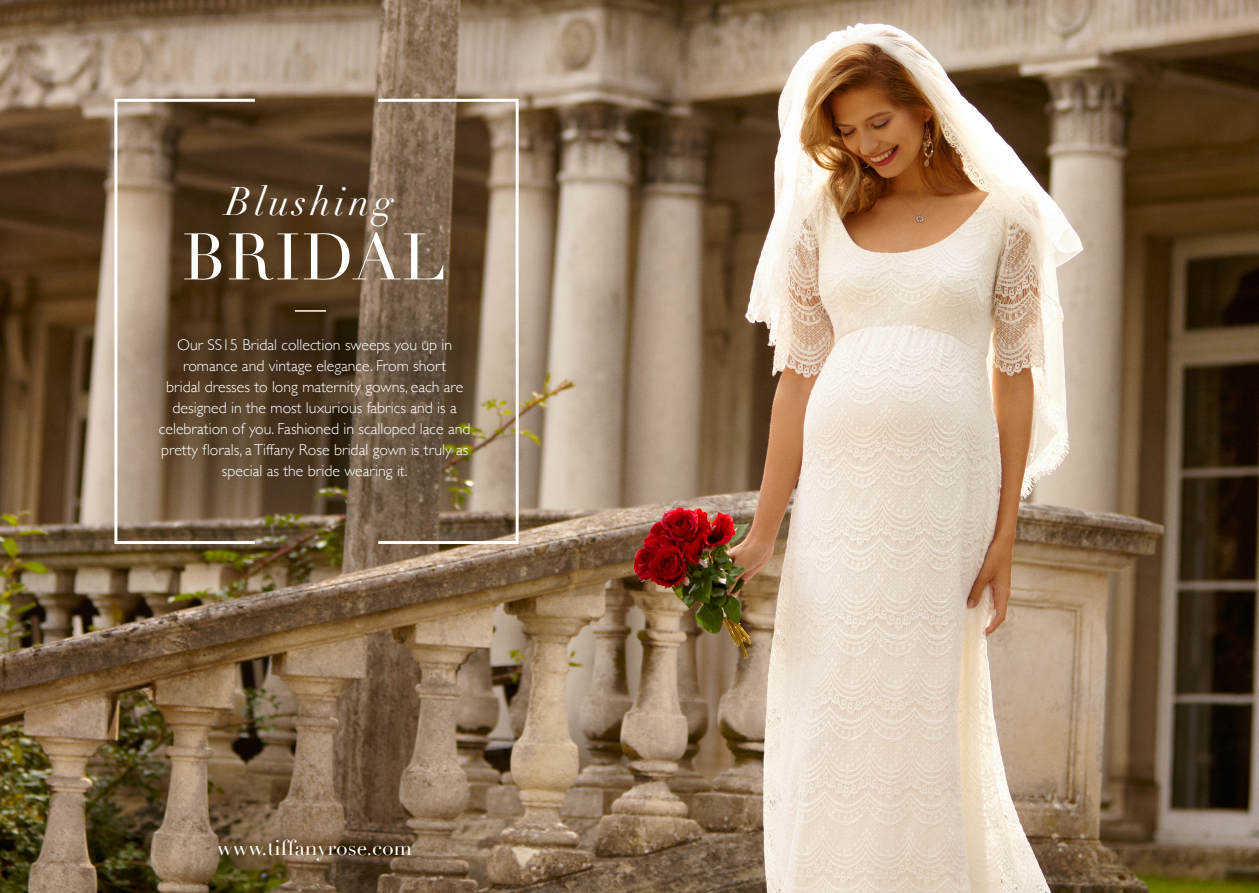
<style>
.page{position:relative;width:1259px;height:893px;background:#fff}
.page>*{position:absolute;margin:0;border:0;box-sizing:border-box;transform-origin:0 0}
.t1{font:64.5px "Didot";letter-spacing:.025em;color:#fff}
.t2{font:italic 39px "Didot";letter-spacing:.09em;color:#fff}
.t3{font:21px "Didot";color:#fff}
.t4{font:300 15.75px/21px "Gill Sans";color:#fff;text-align:center}
</style>
<div class="page">
<img style="left:0;top:0;width:1259px;height:893px">
<svg style="left:114px;top:98px;width:405px;height:447px;background:#735f49"></svg>
<h2 class="t2" style="left:226px;top:177px;width:169px">Blushing</h2>
<h1 class="t1" style="left:182px;top:218px;width:265px">BRIDAL</h1>
<p class="t4" style="left:159px;top:334px;width:313px">Our SS15 Bridal collection sweeps you up in romance and vintage elegance. From short<br>bridal dresses to long maternity gowns, each are designed in the most luxurious fabrics and is a celebration of you. Fashioned in scalloped lace and pretty florals, a Tiffany Rose bridal gown is truly as special as the bride wearing it.</p>
<h3 class="t3" style="left:217px;top:835px;width:196px">www.tiffanyrose.com</h3>
</div>
